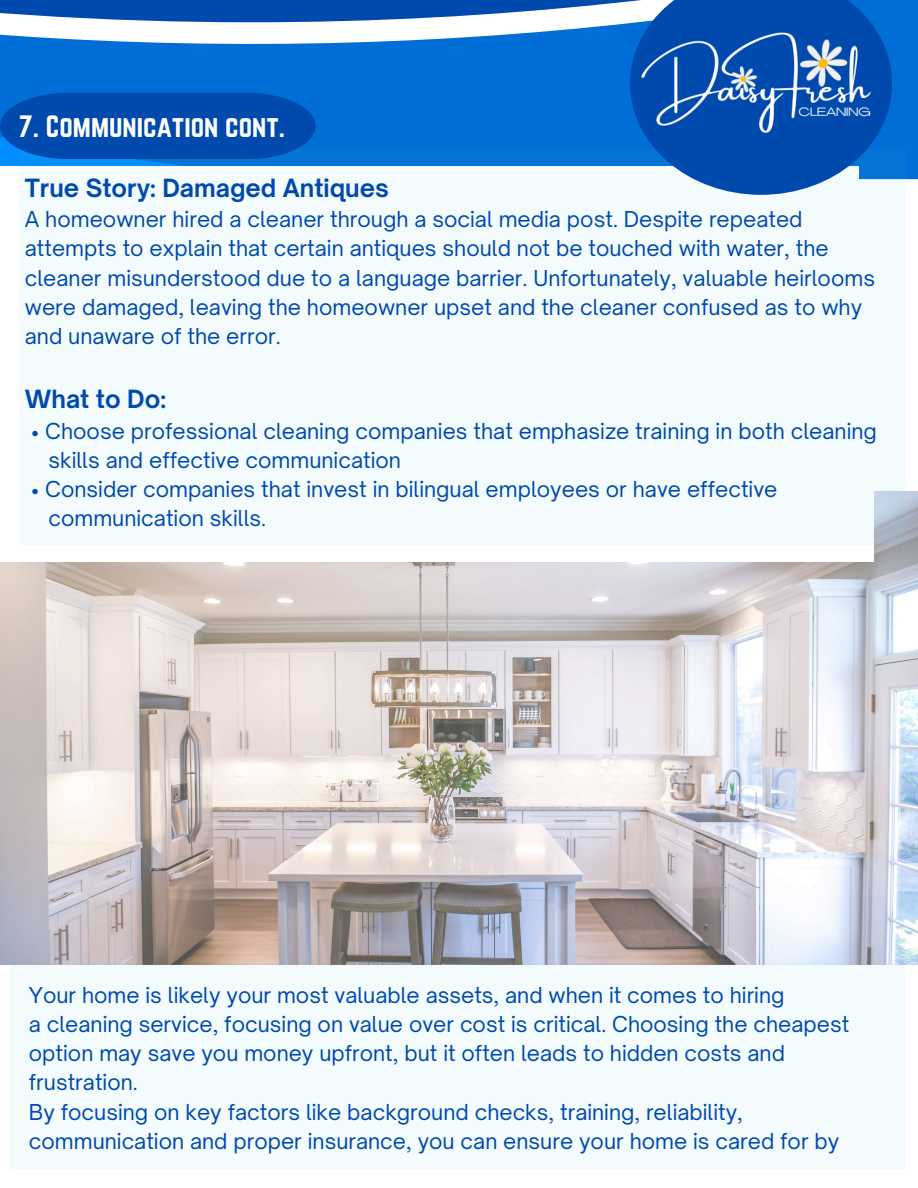
<style>
.page{position:relative;width:918px;height:1188px;background:#fff}
.page>*{position:absolute;margin:0;border:0;box-sizing:border-box;transform-origin:0 0}
.t1{font:27px "Norwester";color:#fff}
.t2{font:700 24px "Open Sauce One";color:#004aad}
.t3{font:21px/29.2px "Open Sauce One";color:#004aad}
</style>
<div class="page">
<svg style="left:306px;top:0;width:612px;height:179px;fill:#016dd6"></svg>
<svg style="left:0;top:0;width:306px;height:166px;fill:#016dd6"></svg>
<img style="left:0;top:492px;width:918px;height:473px">
<div style="left:0;top:438px;width:873px;height:124px;background:#fff"></div>
<div style="left:19px;top:150px;width:886px;height:395px;background:#f3fbfd"></div>
<svg style="left:673px;top:166px;width:219px;height:29px;fill:#004aad"></svg>
<img style="left:627px;top:0;width:291px;height:166px">
<svg style="left:0;top:93px;width:316px;height:66px"></svg>
<div style="left:10px;top:964px;width:895px;height:205px;background:#f3fbfd"></div>
<p class="t1" style="left:19px;top:110px;width:268px">7. COMMUNICATION CONT.</p>
<h1 class="t2" style="left:25px;top:173px;width:366px">True Story: Damaged Antiques</h1>
<p class="t3" style="left:25px;top:205px;width:852px">A homeowner hired a cleaner through a social media post. Despite repeated attempts to explain that certain antiques should not be touched with water, the cleaner misunderstood due to a language barrier. Unfortunately, valuable heirlooms were damaged, leaving the homeowner upset and the cleaner confused as to why and unaware of the error.</p>
<p class="t2" style="left:25px;top:384px;width:143px">What to Do:</p>
<p class="t3" style="left:31px;top:416px;width:848px">• Choose professional cleaning companies that emphasize training in both cleaning</p>
<p class="t3" style="left:48px;top:445px;width:354px">skills and effective communication</p>
<p class="t3" style="left:31px;top:474px;width:748px">• Consider companies that invest in bilingual employees or have effective</p>
<p class="t3" style="left:48px;top:504px;width:219px">communication skills.</p>
<p class="t1" style="left:12px;top:965px;width:22px">7.</p>
<p class="t3" style="left:29px;top:980px;width:757px">Your home is likely your most valuable assets, and when it comes to hiring</p>
<p class="t3" style="left:29px;top:1009px;width:822px">a cleaning service, focusing on value over cost is critical. Choosing the cheapest option may save you money upfront, but it often leads to hidden costs and frustration.</p>
<p class="t3" style="left:29px;top:1097px;width:812px">By focusing on key factors like background checks, training, reliability, communication and proper insurance, you can ensure your home is cared for by</p>
</div>
